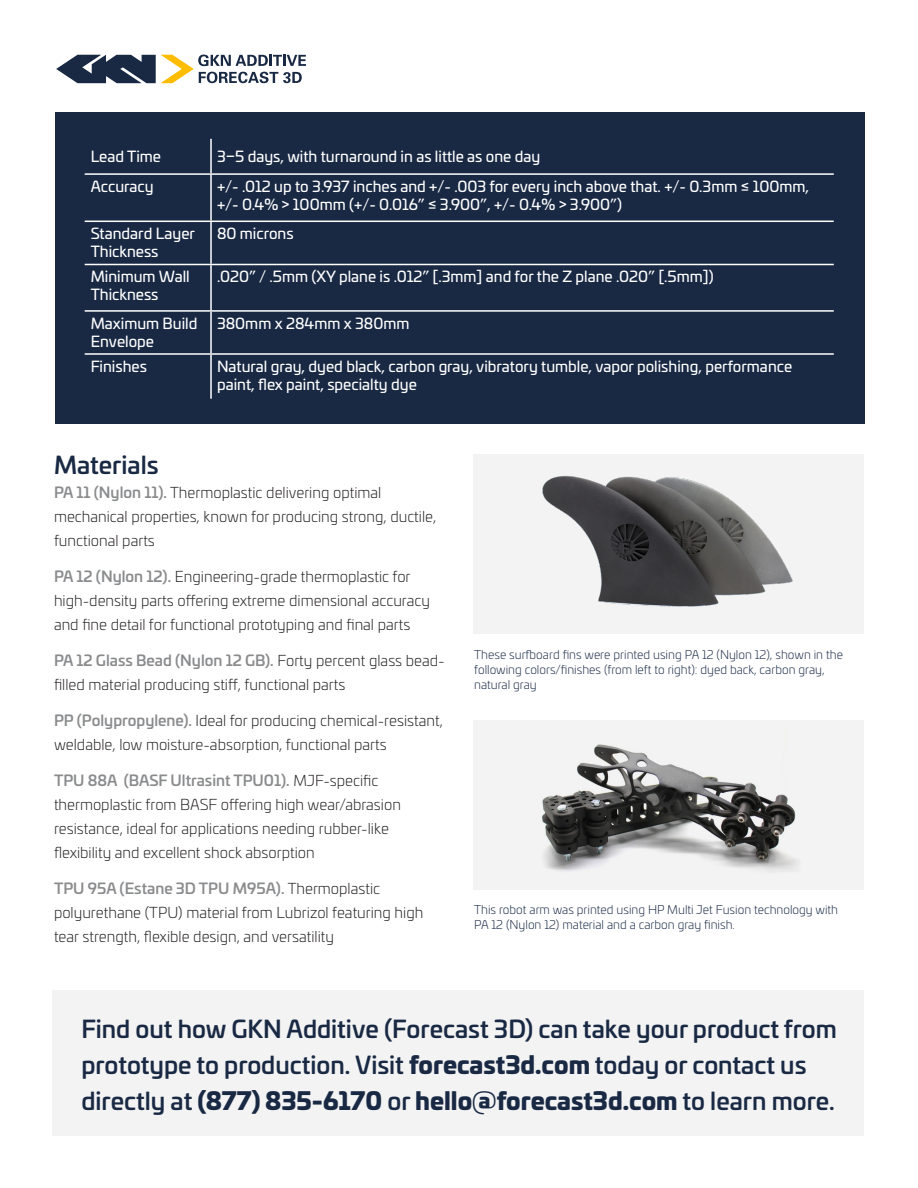
<style>
.page{position:relative;width:918px;height:1188px;background:#fff}
.page>*{position:absolute;margin:0;border:0;box-sizing:border-box;transform-origin:0 0}
.t1{font:500 24px/36px "Univia Pro";color:#192944}
.t2{font:300 15px/24px "Univia Pro";color:#231f20}
.t3{font:15px/18px "Univia Pro";color:#fff}
.t4{font:300 12px/15px "Univia Pro";color:#192944}
.s1{font-weight:500;color:#8a8b8d}
.s2{font-weight:900}
</style>
<div class="page">
<div style="left:473px;top:454px;width:391px;height:180px;background:#f3f3f3"></div>
<div style="left:53px;top:990px;width:811px;height:146px;background:#f3f3f3"></div>
<svg style="left:56px;top:55px;width:250px;height:28px"></svg>
<div style="left:55px;top:112px;width:810px;height:312px;background:#192944"></div>
<hr style="left:210px;top:139px;width:2px;height:34px;background:#fff">
<hr style="left:85px;top:173px;width:126px;height:2px;background:#fff">
<hr style="left:211px;top:173px;width:623px;height:2px;background:#fff">
<hr style="left:210px;top:175px;width:2px;height:46px;background:#fff">
<hr style="left:85px;top:221px;width:126px;height:1px;background:#fff">
<hr style="left:211px;top:221px;width:623px;height:1px;background:#fff">
<hr style="left:210px;top:222px;width:2px;height:42px;background:#fff">
<hr style="left:85px;top:264px;width:126px;height:1px;background:#fff">
<hr style="left:211px;top:264px;width:623px;height:1px;background:#fff">
<hr style="left:210px;top:265px;width:2px;height:45px;background:#fff">
<hr style="left:85px;top:310px;width:126px;height:2px;background:#fff">
<hr style="left:211px;top:310px;width:623px;height:2px;background:#fff">
<hr style="left:210px;top:312px;width:2px;height:41px;background:#fff">
<hr style="left:85px;top:353px;width:126px;height:2px;background:#fff">
<hr style="left:211px;top:353px;width:623px;height:2px;background:#fff">
<hr style="left:210px;top:355px;width:2px;height:44px;background:#fff">
<img style="left:538px;top:460px;width:258px;height:154px">
<img style="left:474px;top:720px;width:390px;height:170px">
<p class="t3" style="left:91px;top:147px;width:72px">Lead Time</p>
<p class="t3" style="left:217px;top:147px;width:325px">3–5 days, with turnaround in as little as one day</p>
<p class="t3" style="left:91px;top:177px;width:65px">Accuracy</p>
<p class="t3" style="left:217px;top:177px;width:594px">+/- .012 up to 3.937 inches and +/- .003 for every inch above that. +/- 0.3mm ≤ 100mm,</p>
<p class="t3" style="left:217px;top:195px;width:406px">+/- 0.4% &gt; 100mm (+/- 0.016” ≤ 3.900”, +/- 0.4% &gt; 3.900”)</p>
<p class="t3" style="left:91px;top:224px;width:106px">Standard Layer<br>Thickness</p>
<p class="t3" style="left:217px;top:224px;width:78px">80 microns</p>
<p class="t3" style="left:91px;top:267px;width:101px">Minimum Wall<br>Thickness</p>
<p class="t3" style="left:217px;top:267px;width:498px">.020” / .5mm (XY plane is .012” [.3mm] and for the Z plane .020” [.5mm])</p>
<p class="t3" style="left:91px;top:314px;width:108px">Maximum Build<br>Envelope</p>
<p class="t3" style="left:217px;top:314px;width:194px">380mm x 284mm x 380mm</p>
<p class="t3" style="left:91px;top:357px;width:58px">Finishes</p>
<p class="t3" style="left:217px;top:357px;width:577px">Natural gray, dyed black, carbon gray, vibratory tumble, vapor polishing, performance paint, flex paint, specialty dye</p>
<p class="t1" style="left:54px;top:446px;width:106px">Materials</p>
<p class="t2" style="left:54px;top:480px;width:384px"><span class="s1">PA 11 (Nylon 11).</span> Thermoplastic delivering optimal mechanical properties, known for producing strong, ductile, functional parts</p>
<p class="t2" style="left:54px;top:564px;width:377px"><span class="s1">PA 12 (Nylon 12).</span> Engineering-grade thermoplastic for high-density parts offering extreme dimensional accuracy and fine detail for functional prototyping and final parts</p>
<p class="t2" style="left:54px;top:648px;width:392px"><span class="s1">PA 12 Glass Bead (Nylon 12 GB).</span> Forty percent glass bead&shy;filled material producing stiff, functional parts</p>
<p class="t2" style="left:54px;top:708px;width:390px"><span class="s1">PP (Polypropylene).</span> Ideal for producing chemical-resistant, weldable, low moisture-absorption, functional parts</p>
<p class="t2" style="left:54px;top:768px;width:348px"><span class="s1">TPU 88A (BASF Ultrasint TPU01).</span> MJF-specific thermoplastic from BASF offering high wear/abrasion resistance, ideal for applications needing rubber-like flexibility and excellent shock absorption</p>
<p class="t2" style="left:54px;top:876px;width:371px"><span class="s1">TPU 95A (Estane 3D TPU M95A).</span> Thermoplastic polyurethane (TPU) material from Lubrizol featuring high tear strength, flexible design, and versatility</p>
<p class="t4" style="left:474px;top:647px;width:370px">These surfboard fins were printed using PA 12 (Nylon 12), shown in the following colors/finishes (from left to right): dyed back, carbon gray,</p>
<p class="t4" style="left:474px;top:677px;width:64px">natural gray</p>
<p class="t4" style="left:474px;top:902px;width:365px">This robot arm was printed using HP Multi Jet Fusion technology with</p>
<p class="t4" style="left:474px;top:917px;width:262px">PA 12 (Nylon 12) material and a carbon gray finish.</p>
<p class="t1" style="left:81px;top:1010px;width:757px">Find out how GKN Additive (Forecast 3D) can take your product from prototype to production. Visit <span class="s2">forecast3d.com</span> today or contact us directly at <span class="s2">(877) 835-6170</span> or <span class="s2">hello@forecast3d.com</span> to learn more.</p>
</div>
